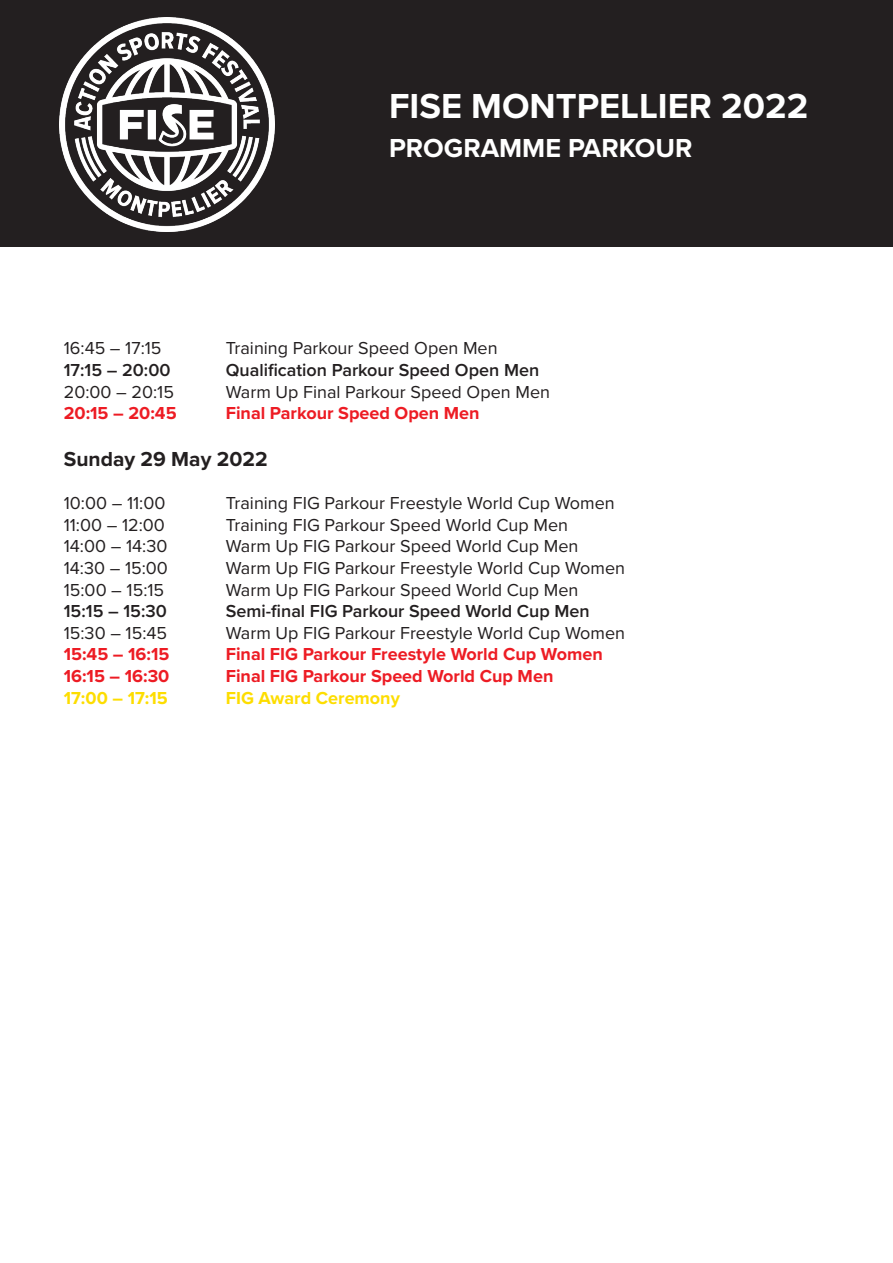
<style>
.page{position:relative;width:893px;height:1263px;background:#fff}
.page>*{position:absolute;margin:0;border:0;box-sizing:border-box;transform-origin:0 0}
.t1{font:700 36px "Proxima Nova";color:#fff}
.t2{font:700 27px "Proxima Nova";color:#fff}
.t3{font:700 21px "Proxima Nova";color:#231f20}
.t4{font:18px "Proxima Nova";color:#231f20}
.t5{font:700 18px "Proxima Nova";color:#ed1c24}
.t6{font:600 18px "Proxima Nova";color:#231f20}
.t7{font:700 18px "Proxima Nova";color:#fddd00}
</style>
<div class="page">
<div style="left:0;top:0;width:893px;height:247px;background:#231f20"></div>
<img style="left:60px;top:17px;width:214px;height:215px">
<h1 class="t1" style="left:389px;top:79px;width:421px">FISE MONTPELLIER 2022</h1>
<h2 class="t2" style="left:389px;top:128px;width:305px">PROGRAMME PARKOUR</h2>
<p class="t4" style="left:64px;top:335px;width:99px">16:45 – 17:15</p>
<p class="t4" style="left:226px;top:335px;width:273px">Training Parkour Speed Open Men</p>
<p class="t6" style="left:64px;top:357px;width:108px">17:15 – 20:00</p>
<p class="t6" style="left:226px;top:357px;width:315px">Qualification Parkour Speed Open Men</p>
<p class="t4" style="left:64px;top:378px;width:112px">20:00 – 20:15</p>
<p class="t4" style="left:226px;top:378px;width:326px">Warm Up Final Parkour Speed Open Men</p>
<p class="t5" style="left:64px;top:400px;width:114px">20:15 – 20:45</p>
<p class="t5" style="left:226px;top:400px;width:255px">Final Parkour Speed Open Men</p>
<p class="t3" style="left:64px;top:443px;width:205px">Sunday 29 May 2022</p>
<p class="t4" style="left:64px;top:490px;width:103px">10:00 – 11:00</p>
<p class="t4" style="left:226px;top:490px;width:391px">Training FIG Parkour Freestyle World Cup Women</p>
<p class="t4" style="left:64px;top:511px;width:103px">11:00 – 12:00</p>
<p class="t4" style="left:226px;top:511px;width:344px">Training FIG Parkour Speed World Cup Men</p>
<p class="t4" style="left:64px;top:533px;width:105px">14:00 – 14:30</p>
<p class="t4" style="left:226px;top:533px;width:354px">Warm Up FIG Parkour Speed World Cup Men</p>
<p class="t4" style="left:64px;top:555px;width:106px">14:30 – 15:00</p>
<p class="t4" style="left:226px;top:555px;width:401px">Warm Up FIG Parkour Freestyle World Cup Women</p>
<p class="t4" style="left:64px;top:576px;width:102px">15:00 – 15:15</p>
<p class="t4" style="left:226px;top:576px;width:354px">Warm Up FIG Parkour Speed World Cup Men</p>
<p class="t6" style="left:64px;top:598px;width:105px">15:15 – 15:30</p>
<p class="t6" style="left:226px;top:598px;width:365px">Semi-final FIG Parkour Speed World Cup Men</p>
<p class="t4" style="left:64px;top:619px;width:105px">15:30 – 15:45</p>
<p class="t4" style="left:226px;top:619px;width:401px">Warm Up FIG Parkour Freestyle World Cup Women</p>
<p class="t5" style="left:64px;top:641px;width:107px">15:45 – 16:15</p>
<p class="t5" style="left:226px;top:641px;width:378px">Final FIG Parkour Freestyle World Cup Women</p>
<p class="t5" style="left:64px;top:663px;width:107px">16:15 – 16:30</p>
<p class="t5" style="left:226px;top:663px;width:329px">Final FIG Parkour Speed World Cup Men</p>
<p class="t7" style="left:64px;top:684px;width:106px">17:00 – 17:15</p>
<p class="t7" style="left:226px;top:684px;width:176px">FIG Award Ceremony</p>
</div>
